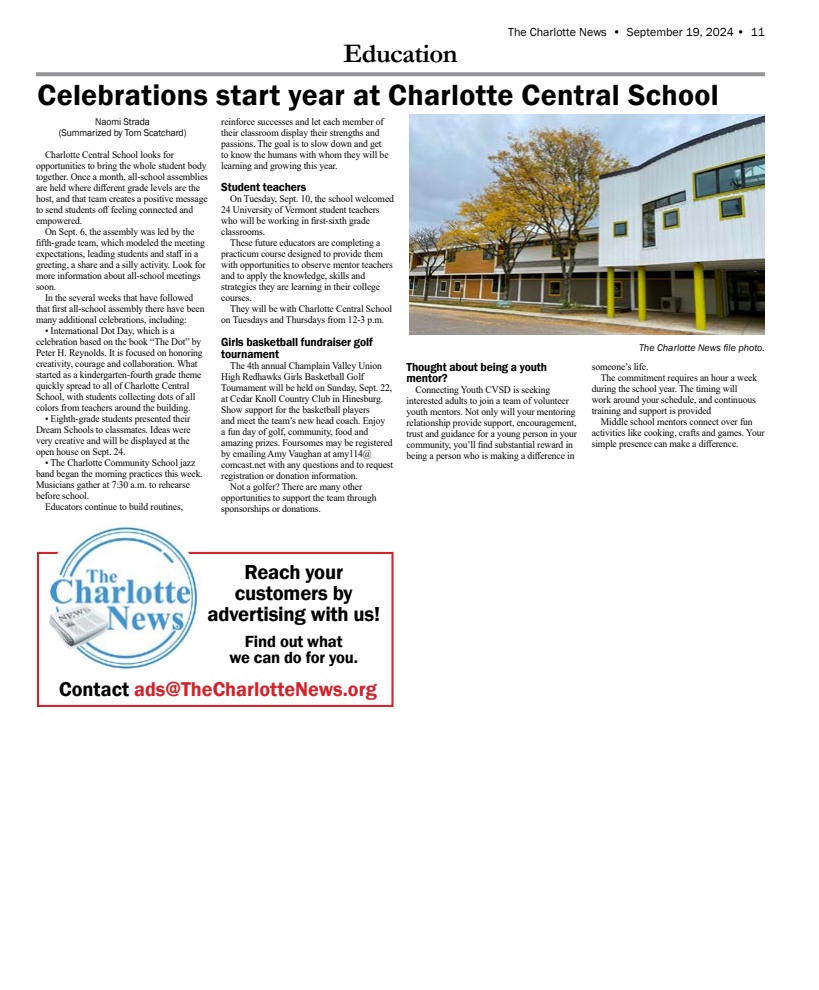
<style>
.page{position:relative;width:819px;height:990px;background:#fff}
.page>*{position:absolute;margin:0;border:0;box-sizing:border-box;transform-origin:0 0}
.t1{font:600 30px "Franklin Gothic";letter-spacing:.01em;color:#000}
.t2{font:700 27px "Garamond";letter-spacing:-.02em;color:#000}
.t3{font:600 20.8px/20.8px "Franklin Gothic";letter-spacing:-.01em;color:#000;text-align:center}
.t4{font:600 20.6px "Franklin Gothic";color:#d2232a}
.t5{font:600 16.6px/16.6px "Franklin Gothic";letter-spacing:-.01em;color:#000;text-align:center}
.t6{font:600 12px/12px "Franklin Gothic";letter-spacing:-.01em;color:#000;scale:.96 1}
.t7{font:12px "Franklin Gothic";color:#000}
.t8{font:10px/11px "Times New Roman";letter-spacing:-.01em;color:#000;scale:.96 1}
.t9{font:10px/11px "Franklin Gothic";letter-spacing:-.01em;color:#000;text-align:center;scale:.96 1}
.t10{font:italic 10px "Franklin Gothic";color:#000}
.s1{color:#000}
</style>
<div class="page">
<svg style="left:36px;top:72px;width:729px;height:4px;background:#999b9e"></svg>
<img style="left:410px;top:114px;width:355px;height:220px">
<div style="left:37px;top:552px;width:357px;height:155px;border:2px solid #d2232a"></div>
<img style="left:44px;top:524px;width:159px;height:146px">
<h2 class="t2" style="left:343px;top:35px;width:116px">Education</h2>
<p class="t7" style="left:508px;top:25px;width:258px">The Charlotte News • September 19, 2024 • 11</p>
<h1 class="t1" style="left:38px;top:77px;width:683px">Celebrations start year at Charlotte Central School</h1>
<p class="t9" style="left:59px;top:117px;width:135px">Naomi Strada<br>(Summarized by Tom Scatchard)</p>
<p class="t8" style="left:36px;top:149px;width:181px;text-indent:9px">Charlotte Central School looks for opportunities to bring the whole student body together. Once a month, all-school assemblies are held where different grade levels are the host, and that team creates a positive message to send students off feeling connected and empowered.</p>
<p class="t8" style="left:36px;top:226px;width:178px;text-indent:9px">On Sept. 6, the assembly was led by the fifth-grade team, which modeled the meeting expectations, leading students and staff in a greeting, a share and a silly activity. Look for more information about all-school meetings soon.</p>
<p class="t8" style="left:36px;top:292px;width:177px;text-indent:9px">In the several weeks that have followed that first all-school assembly there have been many additional celebrations, including:</p>
<p class="t8" style="left:36px;top:325px;width:175px;text-indent:9px">• International Dot Day, which is a celebration based on the book “The Dot” by Peter H. Reynolds. It is focused on honoring creativity, courage and collaboration. What started as a kindergarten-fourth grade theme quickly spread to all of Charlotte Central School, with students collecting dots of all colors from teachers around the building.</p>
<p class="t8" style="left:36px;top:413px;width:163px;text-align:justify;text-indent:9px">• Eighth-grade students presented their Dream Schools to classmates. Ideas were very creative and will be displayed at the open house on Sept. 24.</p>
<p class="t8" style="left:45px;top:457px;width:158px">• The Charlotte Community School jazz</p>
<p class="t8" style="left:36px;top:468px;width:175px">band began the morning practices this week.</p>
<p class="t8" style="left:36px;top:479px;width:162px">Musicians gather at 7:30 a.m. to rehearse</p>
<p class="t8" style="left:36px;top:490px;width:57px">before school.</p>
<p class="t8" style="left:45px;top:501px;width:145px">Educators continue to build routines,</p>
<p class="t8" style="left:221px;top:116px;width:176px">reinforce successes and let each member of their classroom display their strengths and passions. The goal is to slow down and get to know the humans with whom they will be learning and growing this year.</p>
<p class="t6" style="left:221px;top:181px;width:90px">Student teachers</p>
<p class="t8" style="left:221px;top:193px;width:181px;text-indent:9px">On Tuesday, Sept. 10, the school welcomed 24 University of Vermont student teachers who will be working in first-sixth grade classrooms.</p>
<p class="t8" style="left:221px;top:237px;width:180px;text-indent:9px">These future educators are completing a practicum course designed to provide them with opportunities to observe mentor teachers and to apply the knowledge, skills and strategies they are learning in their college courses.</p>
<p class="t8" style="left:221px;top:303px;width:180px;text-indent:9px">They will be with Charlotte Central School on Tuesdays and Thursdays from 12-3 p.m.</p>
<p class="t6" style="left:221px;top:336px;width:159px">Girls basketball fundraiser golf tournament</p>
<p class="t8" style="left:230px;top:360px;width:160px">The 4th annual Champlain Valley Union</p>
<p class="t8" style="left:221px;top:371px;width:150px">High Redhawks Girls Basketball Golf</p>
<p class="t8" style="left:221px;top:382px;width:180px">Tournament will be held on Sunday, Sept. 22,</p>
<p class="t8" style="left:221px;top:393px;width:170px">at Cedar Knoll Country Club in Hinesburg.</p>
<p class="t8" style="left:221px;top:404px;width:156px">Show support for the basketball players</p>
<p class="t8" style="left:221px;top:415px;width:172px">and meet the team’s new head coach. Enjoy</p>
<p class="t8" style="left:221px;top:426px;width:155px">a fun day of golf, community, food and</p>
<p class="t8" style="left:221px;top:437px;width:180px">amazing prizes. Foursomes may be registered</p>
<p class="t8" style="left:221px;top:448px;width:158px">by emailing Amy Vaughan at amy114@</p>
<p class="t8" style="left:221px;top:459px;width:181px">comcast.net with any questions and to request</p>
<p class="t8" style="left:221px;top:470px;width:144px">registration or donation information.</p>
<p class="t8" style="left:230px;top:481px;width:139px">Not a golfer? There are many other</p>
<p class="t8" style="left:221px;top:492px;width:163px">opportunities to support the team through</p>
<p class="t8" style="left:221px;top:503px;width:105px">sponsorships or donations.</p>
<p class="t6" style="left:406px;top:362px;width:148px;line-height:11px">Thought about being a youth mentor?</p>
<p class="t8" style="left:406px;top:384px;width:179px;text-indent:9px">Connecting Youth CVSD is seeking interested adults to join a team of volunteer youth mentors. Not only will your mentoring relationship provide support, encouragement, trust and guidance for a young person in your community, you’ll find substantial reward in being a person who is making a difference in</p>
<p class="t10" style="left:639px;top:342px;width:127px">The Charlotte News file photo.</p>
<p class="t8" style="left:592px;top:361px;width:61px">someone’s life.</p>
<p class="t8" style="left:601px;top:372px;width:164px">The commitment requires an hour a week</p>
<p class="t8" style="left:592px;top:383px;width:153px">during the school year. The timing will</p>
<p class="t8" style="left:592px;top:394px;width:172px">work around your schedule, and continuous</p>
<p class="t8" style="left:592px;top:405px;width:126px">training and support is provided</p>
<p class="t8" style="left:601px;top:416px;width:160px">Middle school mentors connect over fun</p>
<p class="t8" style="left:592px;top:427px;width:182px">activities like cooking, crafts and games. Your</p>
<p class="t8" style="left:592px;top:438px;width:154px">simple presence can make a difference.</p>
<h3 class="t3" style="left:208px;top:562px;width:174px">Reach your customers by advertising with us!</h3>
<h3 class="t5" style="left:230px;top:633px;width:130px">Find out what<br>we can do for you.</h3>
<h3 class="t4" style="left:59px;top:676px;width:319px"><span class="s1">Contact</span> ads@TheCharlotteNews.org</h3>
</div>
